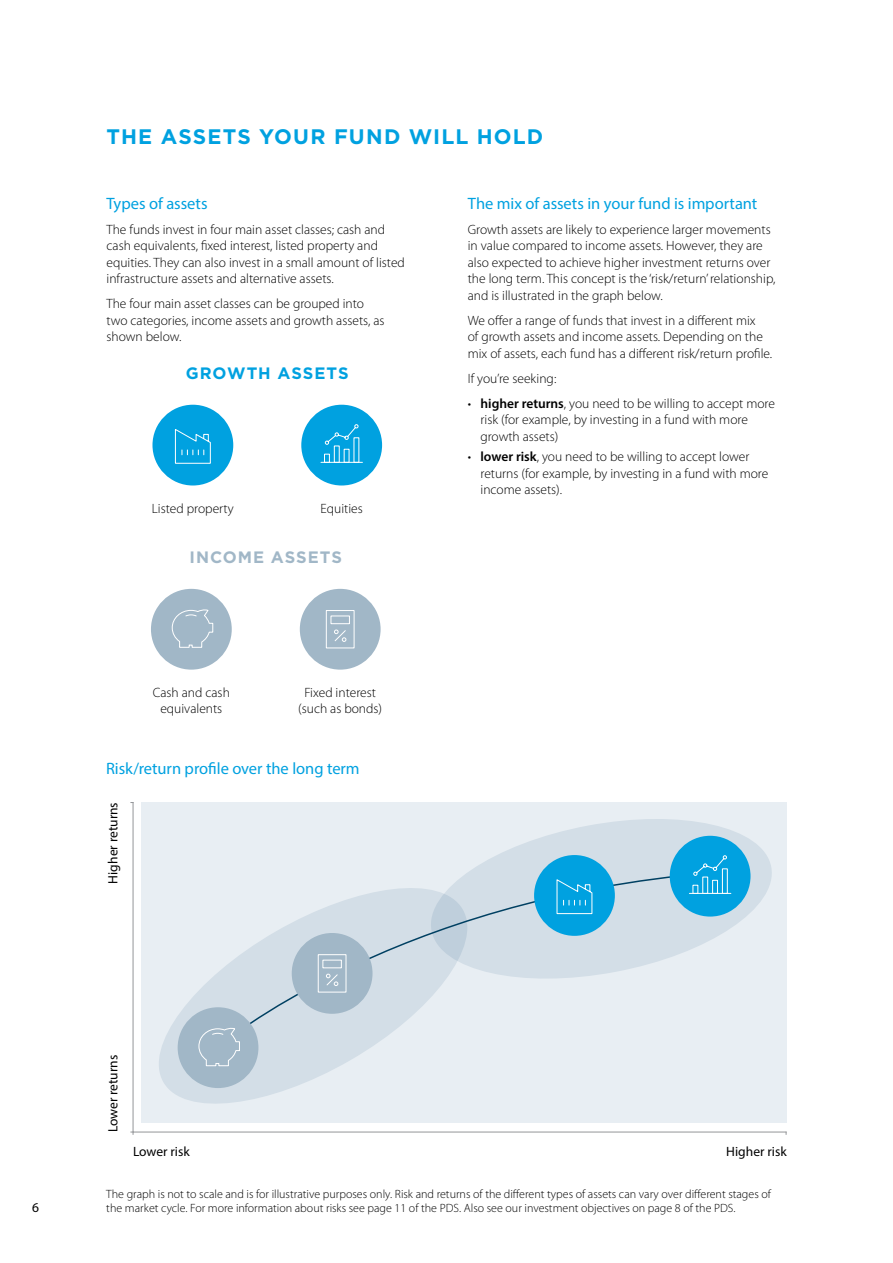
<style>
.page{position:relative;width:893px;height:1263px;background:#fff}
.page>*{position:absolute;margin:0;border:0;box-sizing:border-box;transform-origin:0 0}
.t1{font:700 21px "Gotham";letter-spacing:.055em;color:#00a1e0}
.t2{font:16.5px "Myriad Pro";color:#00a1e0}
.t3{font:700 16.5px "Gotham";letter-spacing:.06em;color:#a1b7c7}
.t4{font:700 16.5px "Gotham";letter-spacing:.055em;color:#00a1e0}
.t5{font:300 13.5px/16.5px "Myriad Pro";color:#000}
.t6{font:13.5px "Myriad Pro";color:#000}
.t7{font:300 12px/13.5px "Myriad Pro";color:#000}
.s1{font-weight:600}
</style>
<div class="page">
<div style="left:141px;top:802px;width:646px;height:321px;background:#e8eef3"></div>
<svg style="left:470px;top:819px;width:302px;height:119px;fill:#d3dee7"></svg>
<svg style="left:159px;top:974px;width:210px;height:130px;fill:#d3dee7"></svg>
<hr style="left:133px;top:1132px;width:653px;height:1px;background:#939598">
<hr style="left:133px;top:802px;width:1px;height:330px;background:#939598">
<svg style="left:217px;top:871px;width:497px;height:177px"></svg>
<div style="left:300px;top:589px;width:81px;height:81px;background:#a1b7c7;border-radius:50%"></div>
<div style="left:326px;top:610px;width:28px;height:38px;border:1px solid #fff"></div>
<svg style="left:334px;top:630px;width:12px;height:12px"></svg>
<div style="left:331px;top:616px;width:19px;height:8px;border:1px solid #fff"></div>
<div style="left:151px;top:589px;width:81px;height:81px;background:#a1b7c7;border-radius:50%"></div>
<svg style="left:171px;top:609px;width:43px;height:39px"></svg>
<div style="left:301px;top:405px;width:81px;height:80px;background:#00a1e0;border-radius:50%"></div>
<svg style="left:324px;top:424px;width:36px;height:38px"></svg>
<hr style="left:321px;top:462px;width:41px;height:1px;background:#fff">
<div style="left:152px;top:405px;width:81px;height:80px;background:#00a1e0;border-radius:50%"></div>
<svg style="left:175px;top:429px;width:36px;height:35px"></svg>
<div style="left:670px;top:836px;width:80px;height:80px;background:#00a1e0;border-radius:50%"></div>
<svg style="left:692px;top:855px;width:36px;height:38px"></svg>
<hr style="left:689px;top:893px;width:42px;height:1px;background:#fff">
<div style="left:292px;top:933px;width:80px;height:81px;background:#a1b7c7;border-radius:50%"></div>
<div style="left:318px;top:954px;width:28px;height:38px;border:1px solid #fff"></div>
<svg style="left:326px;top:974px;width:12px;height:12px"></svg>
<div style="left:322px;top:960px;width:20px;height:8px;border:1px solid #fff"></div>
<div style="left:178px;top:1007px;width:80px;height:81px;background:#a1b7c7;border-radius:50%"></div>
<svg style="left:198px;top:1027px;width:42px;height:39px"></svg>
<div style="left:534px;top:855px;width:81px;height:81px;background:#00a1e0;border-radius:50%"></div>
<svg style="left:556px;top:879px;width:37px;height:35px"></svg>
<h1 class="t1" style="left:107px;top:123px;width:438px">THE ASSETS YOUR FUND WILL HOLD</h1>
<p class="t2" style="left:107px;top:193px;width:103px">Types of assets</p>
<p class="t5" style="left:107px;top:221px;width:300px">The funds invest in four main asset classes; cash and cash equivalents, fixed interest, listed property and equities. They can also invest in a small amount of listed infrastructure assets and alternative assets.</p>
<p class="t5" style="left:107px;top:295px;width:280px">The four main asset classes can be grouped into two categories, income assets and growth assets, as shown below.</p>
<p class="t4" style="left:186px;top:362px;width:164px">GROWTH ASSETS</p>
<p class="t5" style="left:152px;top:500px;width:83px">Listed property</p>
<p class="t5" style="left:321px;top:500px;width:44px">Equities</p>
<p class="t3" style="left:189px;top:546px;width:154px">INCOME ASSETS</p>
<p class="t5" style="left:153px;top:684px;width:79px;text-align:center">Cash and cash equivalents</p>
<p class="t5" style="left:298px;top:684px;width:85px;text-align:center">Fixed interest (such as bonds)</p>
<p class="t2" style="left:106px;top:758px;width:255px">Risk/return profile over the long term</p>
<p class="t6" style="left:105px;top:883px;width:83px;rotate:-90deg">Higher returns</p>
<p class="t2" style="left:468px;top:193px;width:291px">The mix of assets in your fund is important</p>
<p class="t5" style="left:468px;top:221px;width:309px">Growth assets are likely to experience larger movements in value compared to income assets. However, they are also expected to achieve higher investment returns over the long term. This concept is the ‘risk/return’ relationship, and is illustrated in the graph below.</p>
<p class="t5" style="left:468px;top:312px;width:306px">We offer a range of funds that invest in a different mix<br>of growth assets and income assets. Depending on the mix of assets, each fund has a different risk/return profile.</p>
<p class="t5" style="left:468px;top:370px;width:90px">If you’re seeking:</p>
<p class="t5" style="left:480px;top:395px;width:296px;text-indent:-13px">• <span class="s1">higher returns</span>, you need to be willing to accept more risk (for example, by investing in a fund with more growth assets)</p>
<p class="t5" style="left:480px;top:449px;width:289px;text-indent:-13px">• <span class="s1">lower risk</span>, you need to be willing to accept lower returns (for example, by investing in a fund with more income assets).</p>
<p class="t6" style="left:32px;top:1199px;width:8px">6</p>
<p class="t6" style="left:105px;top:1132px;width:79px;rotate:-90deg">Lower returns</p>
<p class="t6" style="left:133px;top:1143px;width:58px">Lower risk</p>
<p class="t6" style="left:726px;top:1143px;width:62px">Higher risk</p>
<p class="t7" style="left:106px;top:1187px;width:666px">The graph is not to scale and is for illustrative purposes only. Risk and returns of the different types of assets can vary over different stages of the market cycle. For more information about risks see page 11 of the PDS. Also see our investment objectives on page 8 of the PDS.</p>
</div>
